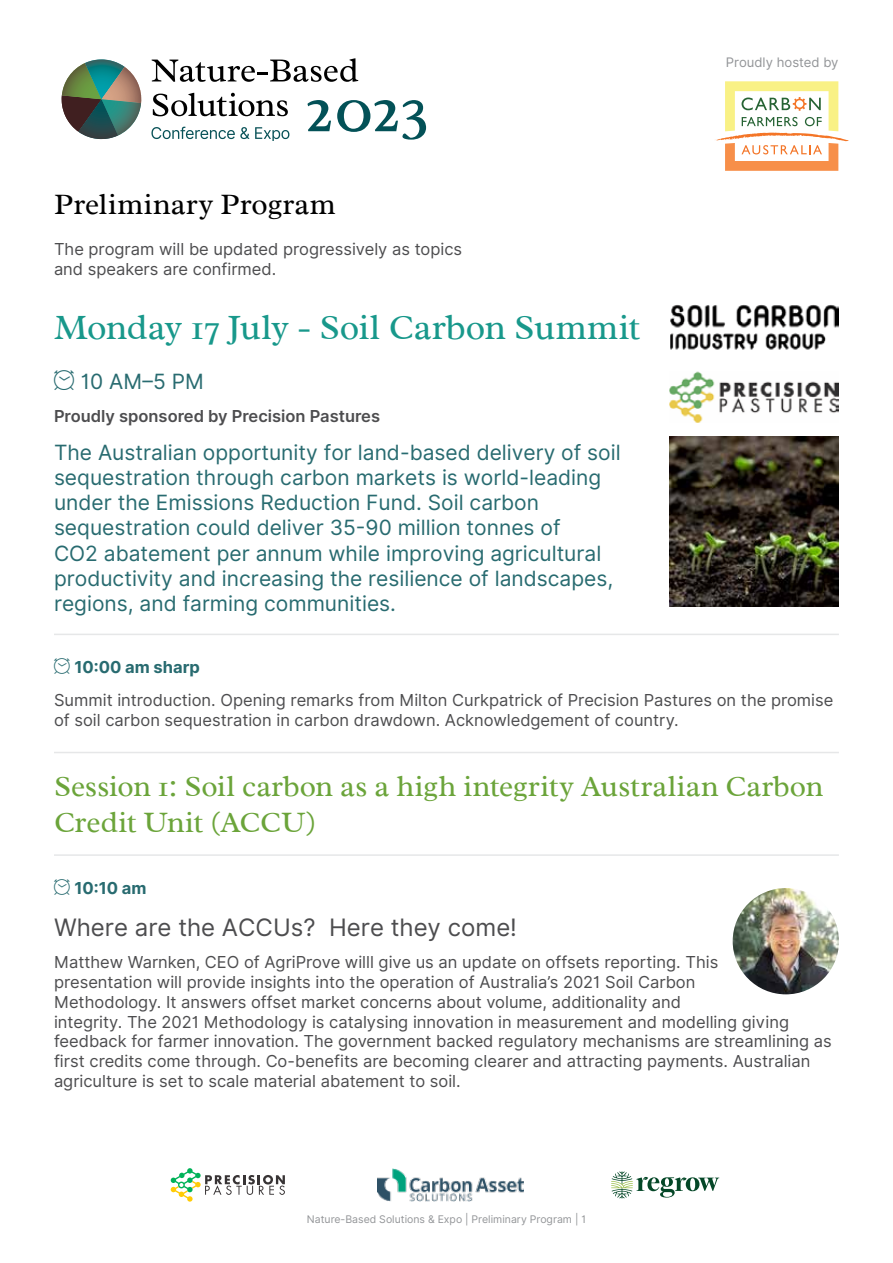
<style>
.page{position:relative;width:893px;height:1263px;background:#fff}
.page>*{position:absolute;margin:0;border:0;box-sizing:border-box;transform-origin:0 0}
.t1{font:36px "Radley";letter-spacing:-.005em;color:#18988b}
.t2{font:30px/36px "Radley";letter-spacing:-.005em;color:#6ba43a}
.t3{font:30px "Radley";letter-spacing:.015em;color:#000}
.t4{font:24px "Inter";color:#4d4d4f}
.t5{font:21px/25.2px "Inter";color:#286b70}
.t6{font:16.5px/19.8px "Inter";color:#4d4d4f}
.t7{font:600 16.5px "Inter";color:#4d4d4f}
.t8{font:700 16.5px "Inter";color:#286b70}
.t9{font:13.2px "Inter";color:#939598}
.t10{font:10.5px "Inter";color:#939598}
.s1{color:#286b70}
.s2{font-weight:700;color:#286b70}
</style>
<div class="page">
<svg style="left:171px;top:1168px;width:114px;height:34px"></svg>
<svg style="left:611px;top:1171px;width:108px;height:27px"></svg>
<img style="left:378px;top:1168px;width:146px;height:33px">
<svg style="left:152px;top:58px;width:206px;height:24px"></svg>
<svg style="left:153px;top:93px;width:135px;height:23px"></svg>
<svg style="left:151px;top:127px;width:138px;height:14px"></svg>
<svg style="left:307px;top:100px;width:24px;height:31px"></svg>
<svg style="left:337px;top:100px;width:89px;height:40px"></svg>
<svg style="left:61px;top:59px;width:81px;height:81px"></svg>
<svg style="left:715px;top:81px;width:134px;height:90px"></svg>
<hr style="left:54px;top:634px;width:785px;height:1px;background:#e6e7e8">
<hr style="left:54px;top:752px;width:785px;height:1px;background:#e6e7e8">
<hr style="left:54px;top:854px;width:785px;height:2px;background:#e6e7e8">
<img style="left:669px;top:437px;width:170px;height:170px">
<img style="left:669px;top:371px;width:170px;height:51px">
<img style="left:670px;top:304px;width:169px;height:45px">
<img style="left:733px;top:888px;width:106px;height:106px;border-radius:53px">
<h2 class="t3" style="left:54px;top:185px;width:283px">Preliminary Program</h2>
<p class="t6" style="left:54px;top:240px;width:410px">The program will be updated progressively as topics and speakers are confirmed.</p>
<h1 class="t1" style="left:54px;top:304px;width:588px">Monday 17 July - Soil Carbon Summit</h1>
<p class="t5" style="left:54px;top:369px;width:152px">▼ 10 AM–5 PM</p>
<p class="t7" style="left:54px;top:404px;width:328px">Proudly sponsored by Precision Pastures</p>
<p class="t5" style="left:54px;top:440px;width:568px">The Australian opportunity for land-based delivery of soil sequestration through carbon markets is world-leading under the Emissions Reduction Fund. Soil carbon sequestration could deliver 35-90 million tonnes of<br>CO2 abatement per annum while improving agricultural productivity and increasing the resilience of landscapes, regions, and farming communities.</p>
<p class="t9" style="left:726px;top:53px;width:114px">Proudly hosted by</p>
<p class="t6" style="left:54px;top:651px;width:781px;line-height:32.5px"><span class="s1">▼</span> <span class="s2">10:00 am sharp<br></span>Summit introduction. Opening remarks from Milton Curkpatrick of Precision Pastures on the promise</p>
<p class="t6" style="left:54px;top:710px;width:626px">of soil carbon sequestration in carbon drawdown. Acknowledgement of country.</p>
<h2 class="t2" style="left:54px;top:768px;width:771px">Session 1: Soil carbon as a high integrity Australian Carbon<br>Credit Unit (ACCU)</h2>
<p class="t8" style="left:54px;top:876px;width:94px">▼ 10:10 am</p>
<h3 class="t4" style="left:54px;top:909px;width:464px">Where are the ACCUs? Here they come!</h3>
<p class="t6" style="left:54px;top:952px;width:779px">Matthew Warnken, CEO of AgriProve willl give us an update on offsets reporting. This<br>presentation will provide insights into the operation of Australia’s 2021 Soil Carbon<br>Methodology. It answers offset market concerns about volume, additionality and<br>integrity. The 2021 Methodology is catalysing innovation in measurement and modelling giving feedback for farmer innovation. The government backed regulatory mechanisms are streamlining as first credits come through. Co-benefits are becoming clearer and attracting payments. Australian agriculture is set to scale material abatement to soil.</p>
<p class="t10" style="left:307px;top:1211px;width:281px">Nature-Based Solutions &amp; Expo | Preliminary Program | 1</p>
</div>
